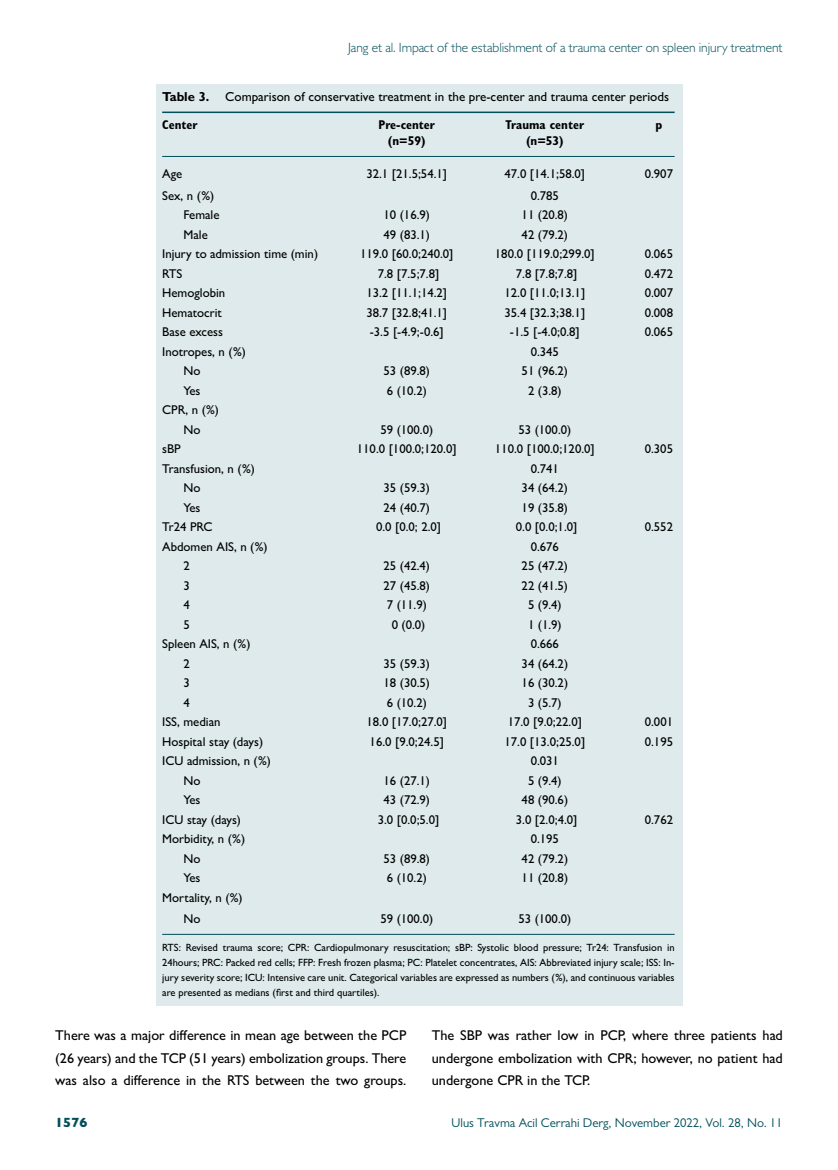
<style>
.page{position:relative;width:838px;height:1170px;background:#fff}
.page>*{position:absolute;margin:0;border:0;box-sizing:border-box;transform-origin:0 0}
.t1{font:500 14.25px/22.6px "Gill Sans MT Pro";color:#000;text-align:justify}
.t2{font:300 13.5px "Gill Sans MT Pro";letter-spacing:-.005em;color:#004f5a}
.t3{font:800 13.5px "Gill Sans MT Pro";color:#004f5a}
.t4{font:500 13.05px "Gill Sans MT Pro";color:#000}
.t5{font:500 12.75px/19.5px "Gill Sans MT Pro";color:#000;text-align:center}
.t6{font:12.75px "Gill Sans MT Pro";color:#004f5a}
.t7{font:700 condensed 12.75px "Gill Sans MT Pro";color:#000}
.t8{font:500 10.5px/15px "Gill Sans MT Pro";color:#000;text-align:justify}
.s1{font-weight:700}
</style>
<div class="page">
<div style="left:156px;top:85px;width:526px;height:921px;background:#deeaec"></div>
<hr style="left:162px;top:111px;width:512px;height:2px;background:#004f5a">
<hr style="left:162px;top:156px;width:512px;height:1px;background:#004f5a">
<hr style="left:162px;top:933px;width:512px;height:1px;background:#004f5a">
<p class="t2" style="left:348px;top:39px;width:436px">Jang et al. Impact of the establishment of a trauma center on spleen injury treatment</p>
<p class="t4" style="left:162px;top:89px;width:508px"><span class="s1">Table 3.</span> Comparison of conservative treatment in the pre-center and trauma center periods</p>
<p class="t7" style="left:162px;top:117px;width:37px">Center</p>
<p class="t7" style="left:378px;top:117px;width:58px">Pre-center</p>
<p class="t7" style="left:505px;top:117px;width:80px">Trauma center</p>
<p class="t7" style="left:655px;top:117px;width:8px">p</p>
<p class="t7" style="left:388px;top:133px;width:39px">(n=59)</p>
<p class="t7" style="left:526px;top:133px;width:39px">(n=53)</p>
<p class="t5" style="left:162px;top:164px;width:22px">Age</p>
<p class="t5" style="left:366px;top:164px;width:82px">32.1 [21.5;54.1]</p>
<p class="t5" style="left:504px;top:164px;width:82px">47.0 [14.1;58.0]</p>
<p class="t5" style="left:644px;top:164px;width:30px">0.907</p>
<p class="t5" style="left:162px;top:185px;width:53px">Sex, n (%)</p>
<p class="t5" style="left:530px;top:185px;width:30px">0.785</p>
<p class="t5" style="left:183px;top:205px;width:38px">Female</p>
<p class="t5" style="left:383px;top:205px;width:48px">10 (16.9)</p>
<p class="t5" style="left:521px;top:205px;width:48px">11 (20.8)</p>
<p class="t5" style="left:183px;top:224px;width:26px">Male</p>
<p class="t5" style="left:383px;top:224px;width:48px">49 (83.1)</p>
<p class="t5" style="left:521px;top:224px;width:48px">42 (79.2)</p>
<p class="t5" style="left:162px;top:244px;width:157px">Injury to admission time (min)</p>
<p class="t5" style="left:360px;top:244px;width:95px">119.0 [60.0;240.0]</p>
<p class="t5" style="left:495px;top:244px;width:101px">180.0 [119.0;299.0]</p>
<p class="t5" style="left:645px;top:244px;width:30px">0.065</p>
<p class="t5" style="left:162px;top:263px;width:22px">RTS</p>
<p class="t5" style="left:378px;top:263px;width:63px">7.8 [7.5;7.8]</p>
<p class="t5" style="left:516px;top:263px;width:63px">7.8 [7.8;7.8]</p>
<p class="t5" style="left:645px;top:263px;width:30px">0.472</p>
<p class="t5" style="left:162px;top:283px;width:65px">Hemoglobin</p>
<p class="t5" style="left:366px;top:283px;width:82px">13.2 [11.1;14.2]</p>
<p class="t5" style="left:504px;top:283px;width:82px">12.0 [11.0;13.1]</p>
<p class="t5" style="left:645px;top:283px;width:30px">0.007</p>
<p class="t5" style="left:162px;top:302px;width:61px">Hematocrit</p>
<p class="t5" style="left:366px;top:302px;width:82px">38.7 [32.8;41.1]</p>
<p class="t5" style="left:504px;top:302px;width:82px">35.4 [32.3;38.1]</p>
<p class="t5" style="left:645px;top:302px;width:30px">0.008</p>
<p class="t5" style="left:162px;top:322px;width:62px">Base excess</p>
<p class="t5" style="left:370px;top:322px;width:75px">-3.5 [-4.9;-0.6]</p>
<p class="t5" style="left:510px;top:322px;width:71px">-1.5 [-4.0;0.8]</p>
<p class="t5" style="left:645px;top:322px;width:30px">0.065</p>
<p class="t5" style="left:162px;top:341px;width:85px">Inotropes, n (%)</p>
<p class="t5" style="left:530px;top:341px;width:30px">0.345</p>
<p class="t5" style="left:183px;top:361px;width:18px">No</p>
<p class="t5" style="left:383px;top:361px;width:48px">53 (89.8)</p>
<p class="t5" style="left:521px;top:361px;width:48px">51 (96.2)</p>
<p class="t5" style="left:183px;top:380px;width:18px">Yes</p>
<p class="t5" style="left:387px;top:380px;width:42px">6 (10.2)</p>
<p class="t5" style="left:528px;top:380px;width:35px">2 (3.8)</p>
<p class="t5" style="left:162px;top:400px;width:58px">CPR, n (%)<br>No</p>
<p class="t5" style="left:380px;top:419px;width:54px">59 (100.0)</p>
<p class="t5" style="left:518px;top:419px;width:54px">53 (100.0)</p>
<p class="t5" style="left:162px;top:439px;width:20px">sBP</p>
<p class="t5" style="left:357px;top:439px;width:101px">110.0 [100.0;120.0]</p>
<p class="t5" style="left:495px;top:439px;width:101px">110.0 [100.0;120.0]</p>
<p class="t5" style="left:645px;top:439px;width:30px">0.305</p>
<p class="t5" style="left:162px;top:458px;width:94px">Transfusion, n (%)</p>
<p class="t5" style="left:530px;top:458px;width:30px">0.741</p>
<p class="t5" style="left:183px;top:478px;width:18px">No</p>
<p class="t5" style="left:383px;top:478px;width:48px">35 (59.3)</p>
<p class="t5" style="left:521px;top:478px;width:48px">34 (64.2)</p>
<p class="t5" style="left:183px;top:497px;width:18px">Yes</p>
<p class="t5" style="left:383px;top:497px;width:48px">24 (40.7)</p>
<p class="t5" style="left:521px;top:497px;width:48px">19 (35.8)</p>
<p class="t5" style="left:162px;top:517px;width:52px">Tr24 PRC</p>
<p class="t5" style="left:376px;top:517px;width:67px">0.0 [0.0; 2.0]</p>
<p class="t5" style="left:516px;top:517px;width:63px">0.0 [0.0;1.0]</p>
<p class="t5" style="left:645px;top:517px;width:30px">0.552</p>
<p class="t5" style="left:162px;top:536px;width:107px">Abdomen AIS, n (%)</p>
<p class="t5" style="left:530px;top:536px;width:30px">0.676</p>
<p class="t5" style="left:183px;top:556px;width:8px">2</p>
<p class="t5" style="left:383px;top:556px;width:48px">25 (42.4)</p>
<p class="t5" style="left:521px;top:556px;width:48px">25 (47.2)</p>
<p class="t5" style="left:183px;top:575px;width:8px">3</p>
<p class="t5" style="left:383px;top:575px;width:48px">27 (45.8)</p>
<p class="t5" style="left:521px;top:575px;width:48px">22 (41.5)</p>
<p class="t5" style="left:183px;top:595px;width:8px">4</p>
<p class="t5" style="left:387px;top:595px;width:42px">7 (11.9)</p>
<p class="t5" style="left:528px;top:595px;width:35px">5 (9.4)</p>
<p class="t5" style="left:183px;top:614px;width:8px">5</p>
<p class="t5" style="left:392px;top:614px;width:35px">0 (0.0)</p>
<p class="t5" style="left:528px;top:614px;width:35px">1 (1.9)</p>
<p class="t5" style="left:162px;top:634px;width:90px">Spleen AIS, n (%)</p>
<p class="t5" style="left:531px;top:634px;width:30px">0.666</p>
<p class="t5" style="left:183px;top:653px;width:8px">2</p>
<p class="t5" style="left:383px;top:653px;width:48px">35 (59.3)</p>
<p class="t5" style="left:521px;top:653px;width:48px">34 (64.2)</p>
<p class="t5" style="left:183px;top:673px;width:8px">3</p>
<p class="t5" style="left:383px;top:673px;width:48px">18 (30.5)</p>
<p class="t5" style="left:521px;top:673px;width:48px">16 (30.2)</p>
<p class="t5" style="left:183px;top:692px;width:8px">4</p>
<p class="t5" style="left:387px;top:692px;width:42px">6 (10.2)</p>
<p class="t5" style="left:528px;top:692px;width:35px">3 (5.7)</p>
<p class="t5" style="left:162px;top:712px;width:60px">ISS, median</p>
<p class="t5" style="left:366px;top:712px;width:82px">18.0 [17.0;27.0]</p>
<p class="t5" style="left:507px;top:712px;width:76px">17.0 [9.0;22.0]</p>
<p class="t5" style="left:645px;top:712px;width:30px">0.001</p>
<p class="t5" style="left:162px;top:731px;width:102px">Hospital stay (days)</p>
<p class="t5" style="left:369px;top:731px;width:76px">16.0 [9.0;24.5]</p>
<p class="t5" style="left:504px;top:731px;width:82px">17.0 [13.0;25.0]</p>
<p class="t5" style="left:645px;top:731px;width:30px">0.195</p>
<p class="t5" style="left:162px;top:751px;width:110px">ICU admission, n (%)</p>
<p class="t5" style="left:531px;top:751px;width:30px">0.031</p>
<p class="t5" style="left:183px;top:770px;width:18px">No</p>
<p class="t5" style="left:383px;top:770px;width:48px">16 (27.1)</p>
<p class="t5" style="left:528px;top:770px;width:35px">5 (9.4)</p>
<p class="t5" style="left:183px;top:790px;width:18px">Yes</p>
<p class="t5" style="left:383px;top:790px;width:48px">43 (72.9)</p>
<p class="t5" style="left:521px;top:790px;width:48px">48 (90.6)</p>
<p class="t5" style="left:162px;top:809px;width:80px">ICU stay (days)</p>
<p class="t5" style="left:378px;top:809px;width:63px">3.0 [0.0;5.0]</p>
<p class="t5" style="left:516px;top:809px;width:63px">3.0 [2.0;4.0]</p>
<p class="t5" style="left:645px;top:809px;width:30px">0.762</p>
<p class="t5" style="left:162px;top:829px;width:84px">Morbidity, n (%)</p>
<p class="t5" style="left:531px;top:829px;width:30px">0.195</p>
<p class="t5" style="left:183px;top:848px;width:18px">No</p>
<p class="t5" style="left:383px;top:848px;width:48px">53 (89.8)</p>
<p class="t5" style="left:521px;top:848px;width:48px">42 (79.2)</p>
<p class="t5" style="left:183px;top:868px;width:18px">Yes</p>
<p class="t5" style="left:387px;top:868px;width:42px">6 (10.2)</p>
<p class="t5" style="left:521px;top:868px;width:48px">11 (20.8)</p>
<p class="t5" style="left:183px;top:886px;width:61px;line-height:21px;text-align:left;text-indent:-21px">Mortality, n (%)<br>No</p>
<p class="t5" style="left:380px;top:908px;width:54px">59 (100.0)</p>
<p class="t5" style="left:518px;top:908px;width:54px">53 (100.0)</p>
<p class="t8" style="left:162px;top:939px;width:514px">RTS: Revised trauma score; CPR: Cardiopulmonary resuscitation; sBP: Systolic blood pressure; Tr24: Transfusion in 24hours; PRC: Packed red cells; FFP: Fresh frozen plasma; PC: Platelet concentrates, AIS: Abbreviated injury scale; ISS: In&shy;jury severity score; ICU: Intensive care unit. Categorical variables are expressed as numbers (%), and continuous variables are presented as medians (first and third quartiles).</p>
<p class="t1" style="left:55px;top:1023px;width:352px">There was a major difference in mean age between the PCP (26 years) and the TCP (51 years) embolization groups. There was also a difference in the RTS between the two groups.</p>
<p class="t1" style="left:432px;top:1023px;width:352px">The SBP was rather low in PCP, where three patients had undergone embolization with CPR; however, no patient had undergone CPR in the TCP.</p>
<p class="t3" style="left:55px;top:1114px;width:34px">1576</p>
<p class="t6" style="left:451px;top:1115px;width:332px">Ulus Travma Acil Cerrahi Derg, November 2022, Vol. 28, No. 11</p>
</div>
